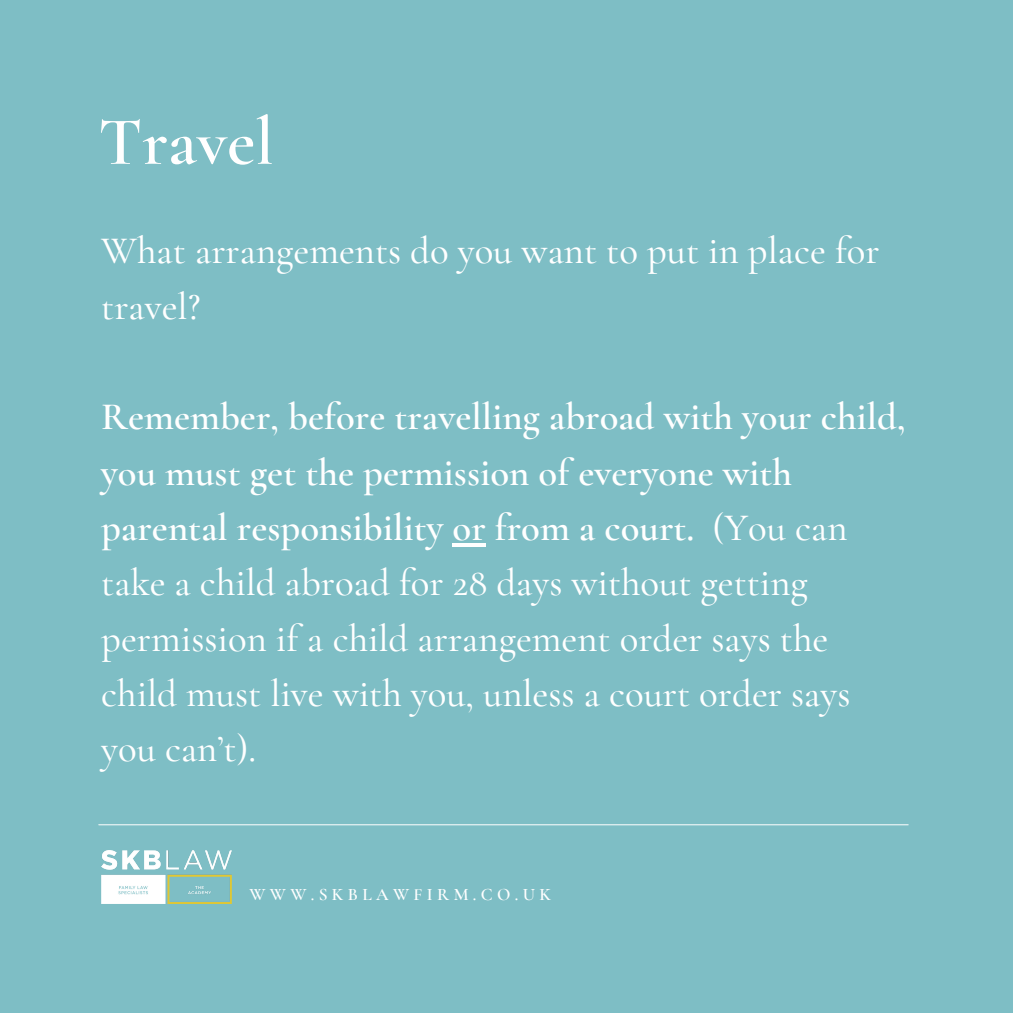
<style>
.page{position:relative;width:1013px;height:1013px;background:#fff}
.page>*{position:absolute;margin:0;border:0;box-sizing:border-box;transform-origin:0 0}
.t1{font:600 68.75px "Cormorant Garamond";color:#fff}
.t2{font:500 38.75px/55.2px "Cormorant Garamond";color:#fff}
.t3{font:600 17.5px "Cormorant Garamond";letter-spacing:.25em;color:#fff}
.s1{font-weight:600}
</style>
<div class="page">
<div style="left:0;top:0;width:1012px;height:1012px;background:#7ebec5"></div>
<img style="left:101px;top:850px;width:131px;height:53px">
<hr style="left:99px;top:824px;width:809px;height:1px;background:#fff">
<hr style="left:452px;top:543px;width:34px;height:3px;background:#fff">
<p class="t1" style="left:98px;top:100px;width:177px">Travel</p>
<p class="t2" style="left:101px;top:223px;width:780px">What arrangements do you want to put in place for travel?</p>
<p class="t2" style="left:101px;top:389px;width:805px"><span class="s1">Remember, before travelling abroad with your child, you must get the permission of everyone with parental responsibility or from a court.</span> (You can take a child abroad for 28 days without getting permission if a child arrangement order says the child must live with you, unless a court order says you can’t).</p>
<p class="t3" style="left:249px;top:883px;width:303px">WWW.SKBLAWFIRM.CO.UK</p>
</div>
